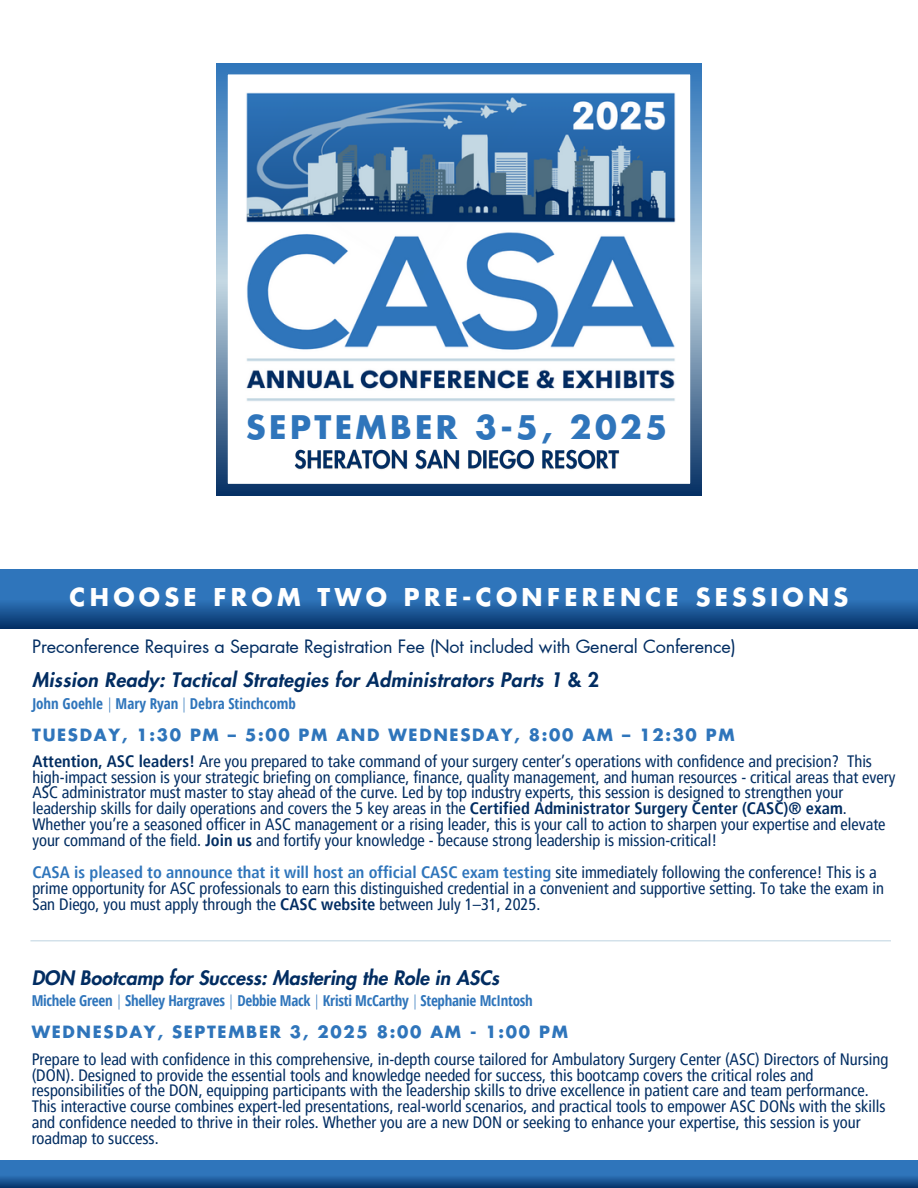
<style>
.page{position:relative;width:918px;height:1188px;background:#fff}
.page>*{position:absolute;margin:0;border:0;box-sizing:border-box;transform-origin:0 0}
.t1{font:700 31.8px "Futura LT Pro";letter-spacing:.105em;color:#2f75bb}
.t2{font:700 24px "Futura LT Pro";letter-spacing:.18em;color:#fff}
.t3{font:italic 800 19.5px "Futura LT Pro";letter-spacing:.02em;color:#022d62}
.t4{font:italic 800 19.5px "Futura LT Pro";color:#022d62}
.t5{font:18px "Futura LT Pro";letter-spacing:-.01em;color:#022d62}
.t6{font:condensed 16.5px/15.8px "Frutiger LT Pro";color:#022d62}
.t7{font:700 16.5px "Futura LT Pro";letter-spacing:.1em;color:#2f75bb}
.t8{font:700 15px "Open Sans Condensed";letter-spacing:-.015em;color:#2f75bb}
.s1{font-style:normal}
.s2{font-weight:300}
.s3{font-weight:700}
.s4{font-weight:700;color:#2f75bb}
</style>
<div class="page">
<svg style="left:0;top:569px;width:918px;height:59px;background:#2464a6"></svg>
<svg style="left:217px;top:63px;width:484px;height:432px"></svg>
<img style="left:245px;top:93px;width:430px;height:309px">
<img style="left:292px;top:447px;width:329px;height:26px">
<hr style="left:30px;top:940px;width:861px;height:1px;background:#c4d8e3">
<svg style="left:0;top:1161px;width:918px;height:27px;background:#2464a6"></svg>
<p class="t1" style="left:246px;top:413px;width:422px">SEPTEMBER 3-5, 2025</p>
<p class="t2" style="left:70px;top:586px;width:780px">CHOOSE FROM TWO PRE-CONFERENCE SESSIONS</p>
<h3 class="t5" style="left:32px;top:638px;width:705px">Preconference Requires a Separate Registration Fee (Not included with General Conference)</h3>
<h5 class="t3" style="left:32px;top:671px;width:568px">Mission Ready: Tactical Strategies for Administrators Parts 1 <span class="s1">&amp; 2</span></h5>
<p class="t8" style="left:32px;top:693px;width:265px">John Goehle <span class="s2">|</span> Mary Ryan <span class="s2">|</span> Debra Stinchcomb</p>
<p class="t7" style="left:32px;top:727px;width:704px">TUESDAY, 1:30 PM – 5:00 PM AND WEDNESDAY, 8:00 AM – 12:30 PM</p>
<h3 class="t6" style="left:32px;top:753px;width:865px"><span class="s3">Attention, ASC leaders!</span> Are you prepared to take command of your surgery center’s operations with confidence and precision? This high-impact session is your strategic briefing on compliance, finance, quality management, and human resources - critical areas that every ASC administrator must master to stay ahead of the curve. Led by top industry experts, this session is designed to strengthen your leadership skills for daily operations and covers the 5 key areas in the <span class="s3">Certified Administrator Surgery Center (CASC)® exam</span>.<br>Whether you’re a seasoned officer in ASC management or a rising leader, this is your call to action to sharpen your expertise and elevate your command of the field. <span class="s3">Join us</span> and fortify your knowledge - because strong leadership is mission-critical!</h3>
<p class="t6" style="left:32px;top:864px;width:853px"><span class="s4">CASA is pleased to announce that it will host an official CASC exam testing</span> site immediately following the conference! This is a prime opportunity for ASC professionals to earn this distinguished credential in a convenient and supportive setting. To take the exam in<br>San Diego, you must apply through the <span class="s3">CASC website</span> between July 1–31, 2025.</p>
<h2 class="t4" style="left:32px;top:969px;width:469px">DON Bootcamp for Success: Mastering the Role in ASCs</h2>
<h4 class="t8" style="left:32px;top:990px;width:503px">Michele Green <span class="s2">|</span> Shelley Hargraves <span class="s2">|</span> Debbie Mack <span class="s2">|</span> Kristi McCarthy <span class="s2">|</span> Stephanie McIntosh</h4>
<p class="t7" style="left:32px;top:1024px;width:538px">WEDNESDAY, SEPTEMBER 3, 2025 8:00 AM - 1:00 PM</p>
<h1 class="t6" style="left:32px;top:1051px;width:858px">Prepare to lead with confidence in this comprehensive, in-depth course tailored for Ambulatory Surgery Center (ASC) Directors of Nursing (DON). Designed to provide the essential tools and knowledge needed for success, this bootcamp covers the critical roles and responsibilities of the DON, equipping participants with the leadership skills to drive excellence in patient care and team performance.<br>This interactive course combines expert-led presentations, real-world scenarios, and practical tools to empower ASC DONs with the skills and confidence needed to thrive in their roles. Whether you are a new DON or seeking to enhance your expertise, this session is your roadmap to success.</h1>
</div>
